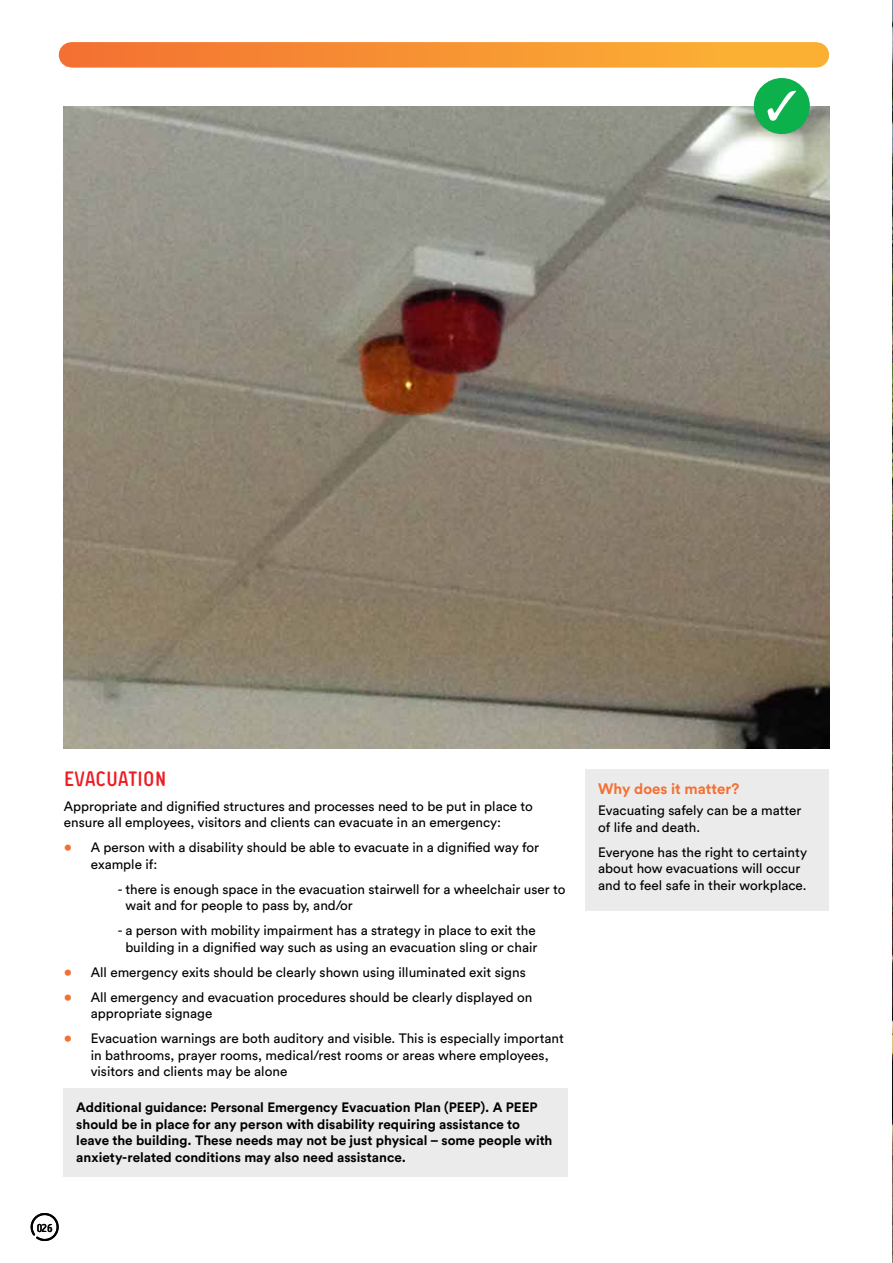
<style>
.page{position:relative;width:893px;height:1263px;background:#fff}
.page>*{position:absolute;margin:0;border:0;box-sizing:border-box;transform-origin:0 0}
.t1{font:700 condensed 21px "Pharma";letter-spacing:.005em;color:#ed1d24}
.t2{font:700 15px "Circular Std";color:#f37032}
.t3{font:13.5px/16.5px "Circular Std";color:#000}
.t4{font:700 13.5px/16.5px "Circular Std";color:#000}
.t5{font:700 condensed 12px "Pharma";color:#000}
.s1{font-size:15px;color:#f37032}
</style>
<div class="page">
<img style="left:892px;top:0;width:1px;height:1263px">
<div style="left:71px;top:42px;width:745px;height:26px;background:linear-gradient(to right,#f37132,#fcb634)"></div>
<svg style="left:30px;top:1213px;width:29px;height:28px"></svg>
<div style="left:585px;top:769px;width:244px;height:142px;background:#ebebec"></div>
<img style="left:64px;top:106px;width:765px;height:642px">
<div style="left:64px;top:1089px;width:504px;height:88px;background:#ebebec"></div>
<div style="left:754px;top:78px;width:56px;height:56px;background:#0db14b;border-radius:50%"></div>
<svg style="left:767px;top:91px;width:29px;height:30px"></svg>
<h1 class="t1" style="left:64px;top:765px;width:104px">EVACUATION</h1>
<p class="t3" style="left:64px;top:798px;width:471px">Appropriate and dignified structures and processes need to be put in place to ensure all employees, visitors and clients can evacuate in an emergency:</p>
<p class="t3" style="left:91px;top:839px;width:450px;text-indent:-27px"><span class="s1">•</span> A person with a disability should be able to evacuate in a dignified way for example if:</p>
<p class="t3" style="left:125px;top:881px;width:442px;text-indent:-8px">- there is enough space in the evacuation stairwell for a wheelchair user to wait and for people to pass by, and/or</p>
<p class="t3" style="left:118px;top:922px;width:421px;text-align:center">- a person with mobility impairment has a strategy in place to exit the building in a dignified way such as using an evacuation sling or chair</p>
<p class="t3" style="left:64px;top:964px;width:463px"><span class="s1">•</span> All emergency exits should be clearly shown using illuminated exit signs</p>
<p class="t3" style="left:91px;top:989px;width:443px;text-indent:-27px"><span class="s1">•</span> All emergency and evacuation procedures should be clearly displayed on appropriate signage</p>
<p class="t3" style="left:91px;top:1030px;width:475px;text-indent:-27px"><span class="s1">•</span> Evacuation warnings are both auditory and visible. This is especially important in bathrooms, prayer rooms, medical/rest rooms or areas where employees, visitors and clients may be alone</p>
<p class="t4" style="left:76px;top:1099px;width:477px">Additional guidance: Personal Emergency Evacuation Plan (PEEP). A PEEP should be in place for any person with disability requiring assistance to leave the building. These needs may not be just physical – some people with anxiety-related conditions may also need assistance.</p>
<p class="t5" style="left:37px;top:1220px;width:17px">026</p>
<p class="t2" style="left:598px;top:779px;width:143px">Why does it matter?</p>
<p class="t3" style="left:598px;top:802px;width:205px">Evacuating safely can be a matter of life and death.</p>
<p class="t3" style="left:598px;top:843px;width:210px">Everyone has the right to certainty about how evacuations will occur and to feel safe in their workplace.</p>
</div>
